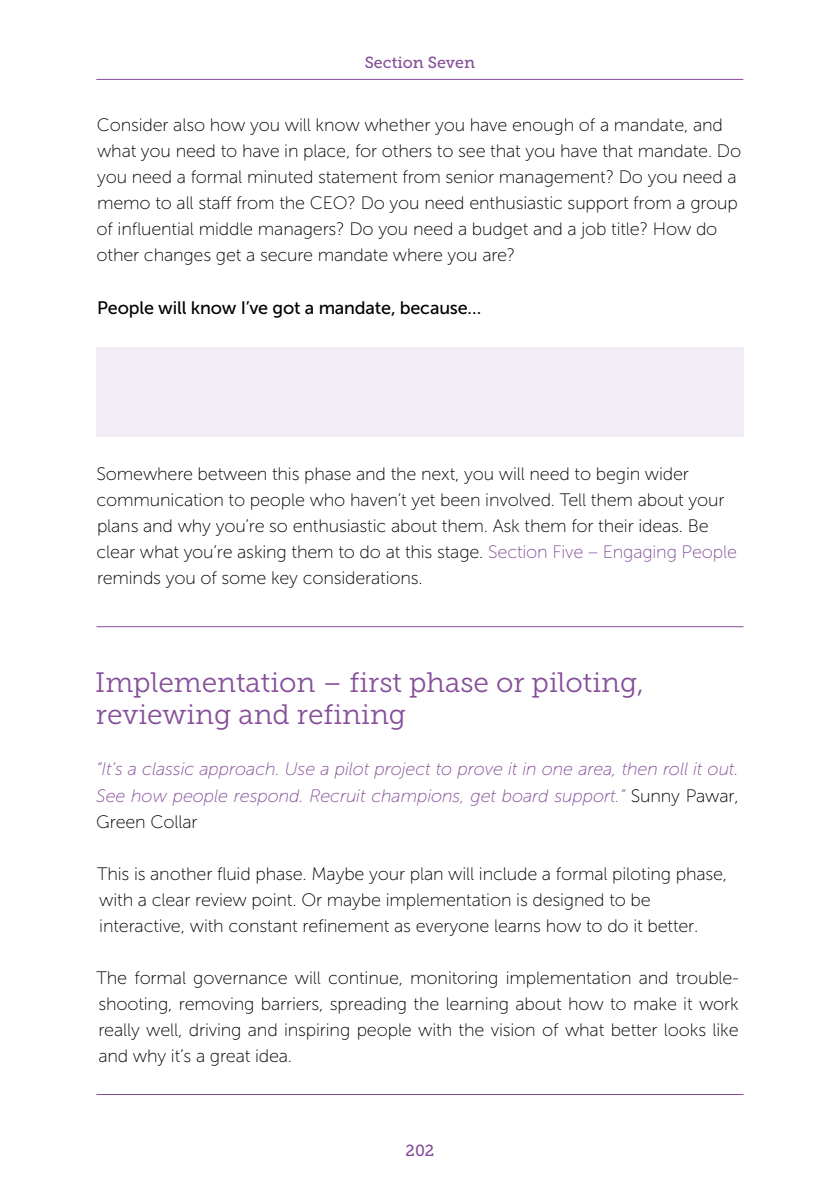
<style>
.page{position:relative;width:840px;height:1191px;background:#fff}
.page>*{position:absolute;margin:0;border:0;box-sizing:border-box;transform-origin:0 0}
.t1{font:28px/32px "Museo Slab 300";color:#854e99}
.t2{font:18px/26px "Museo Sans 100";letter-spacing:-.01em;color:#000}
.t3{font:italic 18px/26.4px "Museo Sans 100";letter-spacing:-.01em;color:#854e99;text-align:justify}
.t4{font:18px "Museo Sans 500";letter-spacing:-.01em;color:#000}
.t5{font:16px "Museo Slab 500";color:#854e99}
.s1{color:#854e99}
.s2{font-style:normal;color:#000}
</style>
<div class="page">
<hr style="left:96px;top:79px;width:647px;height:1px;background:#854e99">
<hr style="left:96px;top:1094px;width:647px;height:1px;background:#854e99">
<div style="left:96px;top:347px;width:647px;height:90px;background:#f2edf7"></div>
<hr style="left:96px;top:626px;width:647px;height:1px;background:#854e99">
<p class="t5" style="left:364px;top:54px;width:112px">Section Seven</p>
<p class="t2" style="left:96px;top:112px;width:645px">Consider also how you will know whether you have enough of a mandate, and what you need to have in place, for others to see that you have that mandate. Do you need a formal minuted statement from senior management? Do you need a memo to all staff from the CEO? Do you need enthusiastic support from a group of influential middle managers? Do you need a budget and a job title? How do other changes get a secure mandate where you are?</p>
<p class="t4" style="left:97px;top:297px;width:385px">People will know I’ve got a mandate, because…</p>
<p class="t2" style="left:96px;top:461px;width:641px">Somewhere between this phase and the next, you will need to begin wider communication to people who haven’t yet been involved. Tell them about your plans and why you’re so enthusiastic about them. Ask them for their ideas. Be clear what you’re asking them to do at this stage. <span class="s1">Section Five – Engaging People </span>reminds you of some key considerations.</p>
<h1 class="t1" style="left:95px;top:666px;width:550px">Implementation – first phase or piloting, reviewing and refining</h1>
<p class="t3" style="left:96px;top:756px;width:643px">“It’s a classic approach. Use a pilot project to prove it in one area, then roll it out.<br>See how people respond. Recruit champions, get board support.” <span class="s2">Sunny Pawar, Green Collar</span></p>
<p class="t2" style="left:97px;top:860px;width:631px">This is another fluid phase. Maybe your plan will include a formal piloting phase, with a clear review point. Or maybe implementation is designed to be interactive, with constant refinement as everyone learns how to do it better.</p>
<p class="t2" style="left:97px;top:964px;width:643px;text-align:justify">The formal governance will continue, monitoring implementation and trouble&shy;shooting, removing barriers, spreading the learning about how to make it work really well, driving and inspiring people with the vision of what better looks like and why it’s a great idea.</p>
<p class="t5" style="left:405px;top:1141px;width:30px">202</p>
</div>
